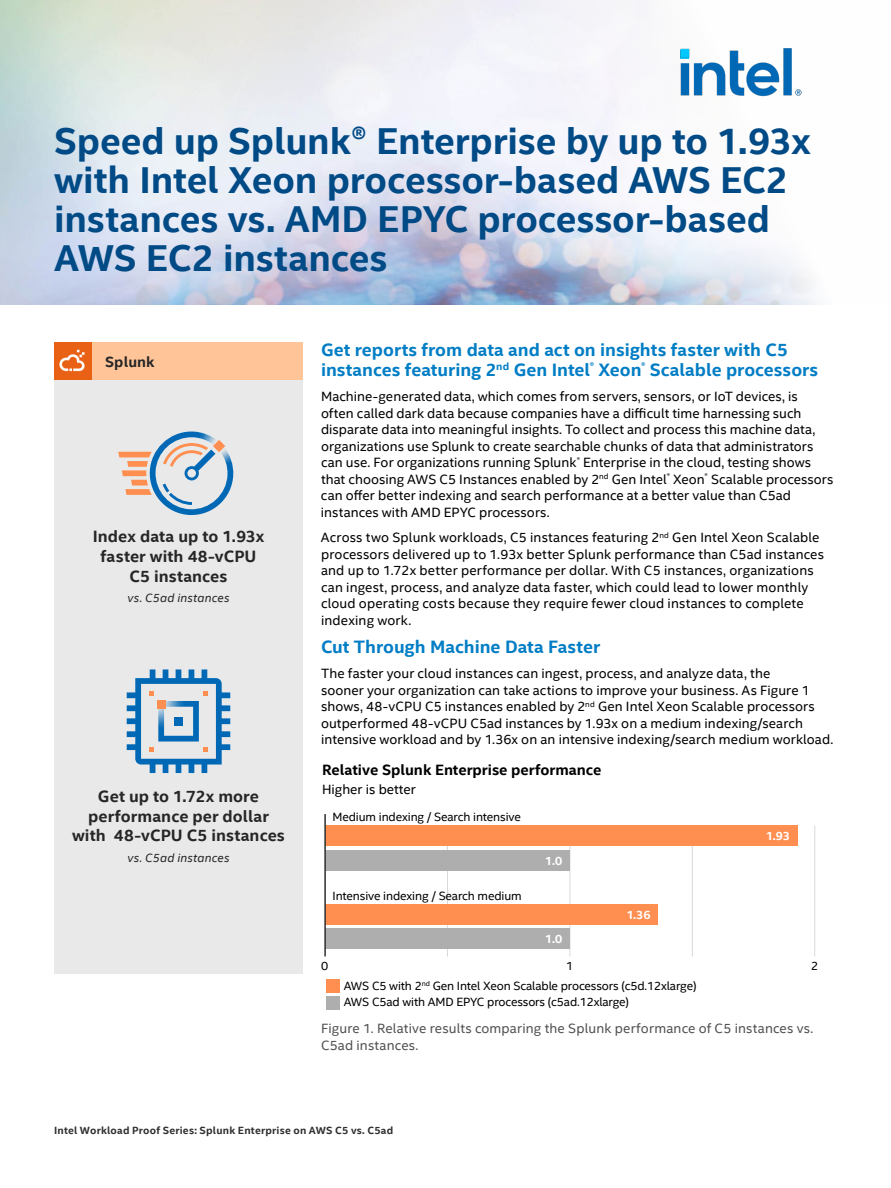
<style>
.page{position:relative;width:891px;height:1188px;background:#fff}
.page>*{position:absolute;margin:0;border:0;box-sizing:border-box;transform-origin:0 0}
.t1{font:700 37.5px/39px "Intel Clear";letter-spacing:-.005em;color:#004a86}
.t2{font:700 18px/19.5px "Intel Clear";color:#007dc5}
.t3{font:700 16.5px/19.8px "Intel Clear";letter-spacing:.005em;color:#262626;text-align:center}
.t4{font:700 15px "Intel Clear";color:#000}
.t5{font:700 14.85px "Intel Clear";letter-spacing:.005em;color:#262626}
.t6{font:13.5px/16.5px "Intel Clear";letter-spacing:.005em;color:#000}
.t7{font:13.5px/16.5px "Intel Clear";letter-spacing:.01em;color:#525252}
.t8{font:12px "Intel Clear";letter-spacing:-.01em;color:#000}
.t9{font:italic 12px "Intel Clear";letter-spacing:.015em;color:#262626}
.t10{font:700 12px "Intel Clear";color:#fff}
.t11{font:700 10.5px "Intel Clear";letter-spacing:.02em;color:#2e2f2f}
</style>
<div class="page">
<img style="left:0;top:0;width:817px;height:305px">
<div style="left:54px;top:380px;width:249px;height:594px;background:#e9e9e9"></div>
<svg style="left:118px;top:432px;width:116px;height:83px"></svg>
<svg style="left:127px;top:669px;width:103px;height:104px"></svg>
<div style="left:157px;top:700px;width:8px;height:9px;background:#ff8f51"></div>
<div style="left:92px;top:342px;width:211px;height:38px;background:#ffc599"></div>
<div style="left:54px;top:342px;width:38px;height:38px;background:#e96115"></div>
<img style="left:59px;top:349px;width:26px;height:23px">
<hr style="left:814px;top:826px;width:1px;height:130px;background:#d9d9d9">
<hr style="left:570px;top:826px;width:1px;height:130px;background:#d9d9d9">
<hr style="left:447px;top:826px;width:1px;height:130px;background:#d9d9d9">
<hr style="left:692px;top:826px;width:1px;height:130px;background:#d9d9d9">
<div style="left:325px;top:826px;width:473px;height:20px;background:#ff8f51"></div>
<div style="left:325px;top:850px;width:245px;height:20px;background:#aeaeae"></div>
<div style="left:327px;top:980px;width:13px;height:13px;background:#ff8f51"></div>
<div style="left:327px;top:996px;width:13px;height:14px;background:#aeaeae"></div>
<div style="left:325px;top:904px;width:333px;height:20px;background:#ff8f51"></div>
<div style="left:325px;top:928px;width:245px;height:21px;background:#aeaeae"></div>
<hr style="left:324px;top:814px;width:2px;height:142px;background:#2e2f2f">
<img style="left:680px;top:48px;width:122px;height:49px">
<h1 class="t1" style="left:54px;top:122px;width:758px">Speed up Splunk® Enterprise by up to 1.93x with Intel Xeon processor-based AWS EC2 instances vs. AMD EPYC processor-based AWS EC2 instances</h1>
<p class="t5" style="left:105px;top:353px;width:51px">Splunk</p>
<p class="t3" style="left:93px;top:526px;width:173px">Index data up to 1.93x faster with 48-vCPU<br>C5 instances</p>
<p class="t9" style="left:128px;top:591px;width:103px">vs. C5ad instances</p>
<p class="t3" style="left:72px;top:786px;width:214px">Get up to 1.72x more performance per dollar with 48-vCPU C5 instances</p>
<p class="t9" style="left:128px;top:851px;width:103px">vs. C5ad instances</p>
<h2 class="t2" style="left:321px;top:340px;width:499px">Get reports from data and act on insights faster with C5 instances featuring 2<sup>nd</sup> Gen Intel<sup>®</sup> Xeon<sup>®</sup> Scalable processors</h2>
<p class="t6" style="left:321px;top:388px;width:514px">Machine-generated data, which comes from servers, sensors, or IoT devices, is often called dark data because companies have a difficult time harnessing such disparate data into meaningful insights. To collect and process this machine data, organizations use Splunk to create searchable chunks of data that administrators can use. For organizations running Splunk<sup>®</sup> Enterprise in the cloud, testing shows that choosing AWS C5 Instances enabled by 2<sup>nd</sup> Gen Intel<sup>®</sup> Xeon<sup>®</sup> Scalable processors can offer better indexing and search performance at a better value than C5ad instances with AMD EPYC processors.</p>
<p class="t6" style="left:321px;top:529px;width:505px">Across two Splunk workloads, C5 instances featuring 2<sup>nd</sup> Gen Intel Xeon Scalable processors delivered up to 1.93x better Splunk performance than C5ad instances and up to 1.72x better performance per dollar. With C5 instances, organizations can ingest, process, and analyze data faster, which could lead to lower monthly cloud operating costs because they require fewer cloud instances to complete indexing work.</p>
<h2 class="t2" style="left:321px;top:637px;width:281px">Cut Through Machine Data Faster</h2>
<p class="t6" style="left:321px;top:666px;width:514px">The faster your cloud instances can ingest, process, and analyze data, the<br>sooner your organization can take actions to improve your business. As Figure 1 shows, 48-vCPU C5 instances enabled by 2<sup>nd</sup> Gen Intel Xeon Scalable processors outperformed 48-vCPU C5ad instances by 1.93x on a medium indexing/search intensive workload and by 1.36x on an intensive indexing/search medium workload.</p>
<p class="t4" style="left:322px;top:760px;width:281px">Relative Splunk Enterprise performance</p>
<p class="t6" style="left:322px;top:782px;width:95px">Higher is better</p>
<p class="t8" style="left:333px;top:810px;width:190px">Medium indexing / Search intensive</p>
<p class="t8" style="left:333px;top:888px;width:191px">Intensive indexing / Search medium</p>
<p class="t10" style="left:545px;top:853px;width:19px">1.0</p>
<p class="t10" style="left:545px;top:932px;width:19px">1.0</p>
<p class="t10" style="left:627px;top:907px;width:25px">1.36</p>
<p class="t10" style="left:766px;top:829px;width:25px">1.93</p>
<p class="t8" style="left:321px;top:958px;width:9px">0</p>
<p class="t8" style="left:566px;top:958px;width:9px">1</p>
<p class="t8" style="left:811px;top:958px;width:9px">2</p>
<p class="t8" style="left:344px;top:978px;width:354px">AWS C5 with 2<sup>nd</sup> Gen Intel Xeon Scalable processors (c5d.12xlarge)</p>
<p class="t8" style="left:344px;top:995px;width:287px">AWS C5ad with AMD EPYC processors (c5ad.12xlarge)</p>
<p class="t7" style="left:321px;top:1021px;width:494px">Figure 1. Relative results comparing the Splunk performance of C5 instances vs.<br>C5ad instances.</p>
<p class="t11" style="left:54px;top:1124px;width:341px">Intel Workload Proof Series: Splunk Enterprise on AWS C5 vs. C5ad</p>
</div>
